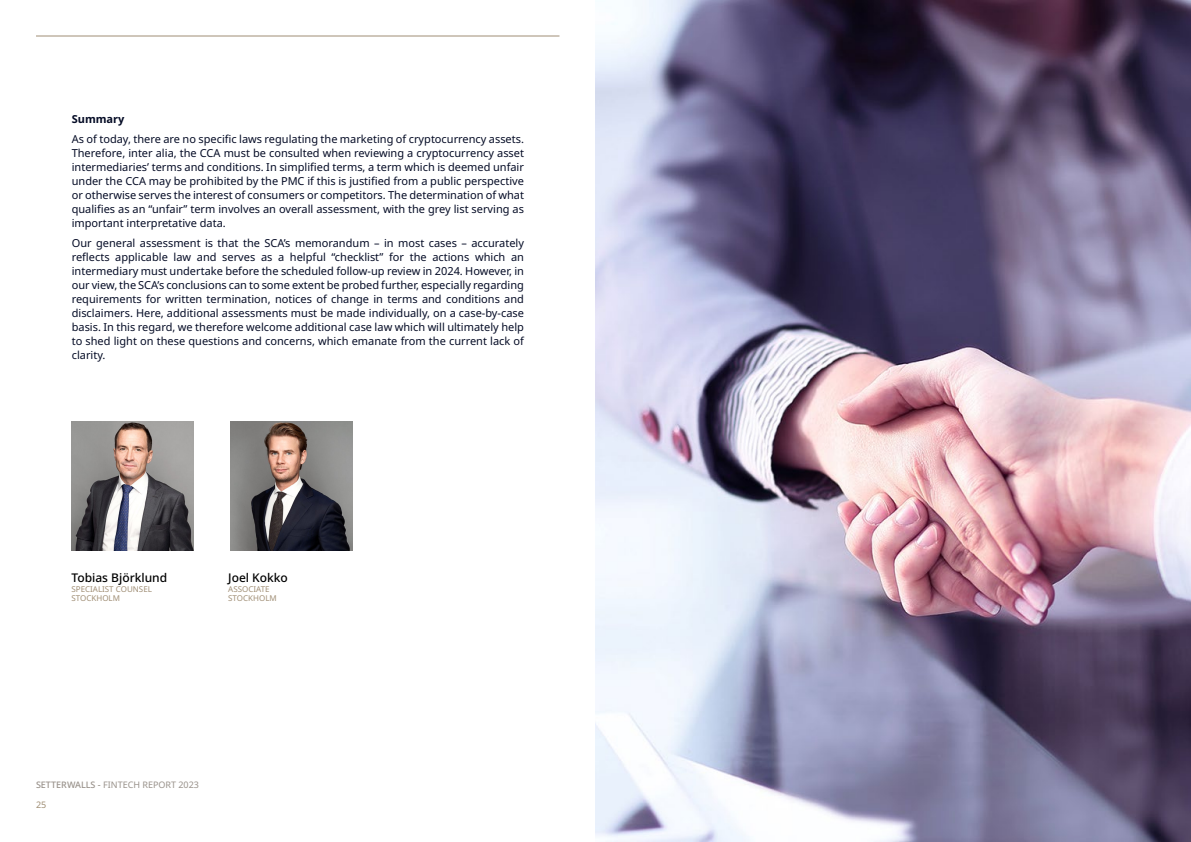
<style>
.page{position:relative;width:1191px;height:842px;background:#fff}
.page>*{position:absolute;margin:0;border:0;box-sizing:border-box;transform-origin:0 0}
.t1{font:500 12px "Noto Sans";color:#000}
.t2{font:11px/14px "Noto Sans";color:#040b25;text-align:justify}
.t3{font:700 11px "Noto Sans";color:#040b25}
.t4{font:9px/19.3px "Noto Sans";color:#99928b}
.t5{font:8px "Noto Sans";color:#a08e75}
.s1{font-weight:500}
.s2{color:#9f8e74}
</style>
<div class="page">
<hr style="left:36px;top:36px;width:523px;height:1px;background:#a08e75">
<img style="left:71px;top:421px;width:123px;height:129px">
<img style="left:230px;top:421px;width:123px;height:129px">
<img style="left:595px;top:1px;width:596px;height:840px">
<p class="t3" style="left:72px;top:113px;width:54px">Summary</p>
<p class="t2" style="left:72px;top:132px;width:454px">As of today, there are no specific laws regulating the marketing of cryptocurrency assets.<br>Therefore, inter alia, the CCA must be consulted when reviewing a cryptocurrency asset intermediaries’ terms and conditions. In simplified terms, a term which is deemed unfair under the CCA may be prohibited by the PMC if this is justified from a public perspective or otherwise serves the interest of consumers or competitors. The determination of what qualifies as an “unfair” term involves an overall assessment, with the grey list serving as important interpretative data.</p>
<p class="t2" style="left:72px;top:236px;width:454px">Our general assessment is that the SCA’s memorandum – in most cases – accurately reflects applicable law and serves as a helpful “checklist” for the actions which an intermediary must undertake before the scheduled follow-up review in 2024. However, in our view, the SCA’s conclusions can to some extent be probed further, especially regarding requirements for written termination, notices of change in terms and conditions and disclaimers. Here, additional assessments must be made individually, on a case-by-case basis. In this regard, we therefore welcome additional case law which will ultimately help to shed light on these questions and concerns, which emanate from the current lack of clarity.</p>
<p class="t1" style="left:71px;top:571px;width:97px">Tobias Björklund</p>
<p class="t5" style="left:71px;top:584px;width:82px">SPECIALIST COUNSEL</p>
<p class="t5" style="left:71px;top:594px;width:50px">STOCKHOLM</p>
<p class="t1" style="left:228px;top:571px;width:61px">Joel Kokko</p>
<p class="t5" style="left:228px;top:584px;width:43px">ASSOCIATE</p>
<p class="t5" style="left:228px;top:594px;width:50px">STOCKHOLM</p>
<p class="t4" style="left:36px;top:776px;width:165px"><span class="s1">SETTERWALLS -</span> FINTECH REPORT 2023<br><span class="s2">25</span></p>
</div>
